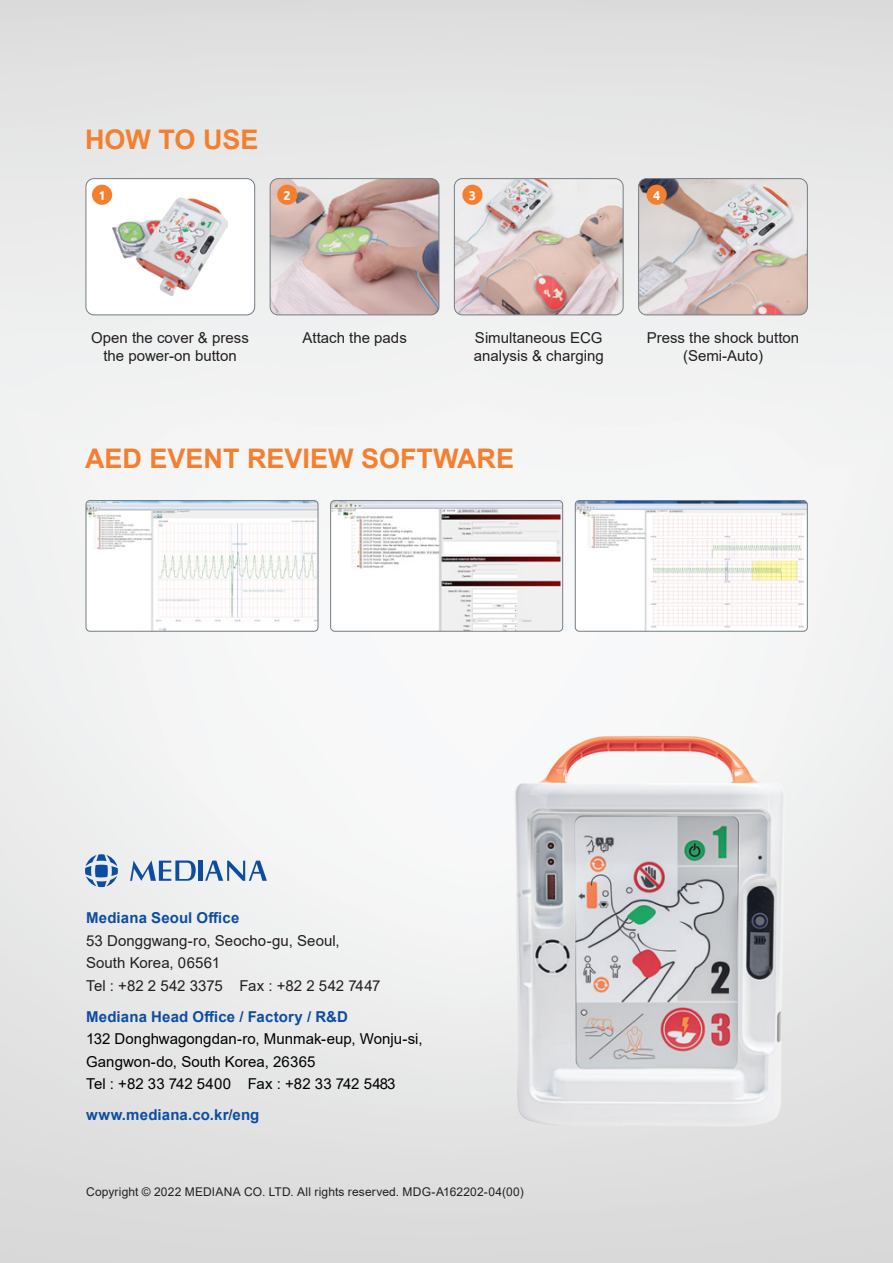
<style>
.page{position:relative;width:893px;height:1263px;background:#fff}
.page>*{position:absolute;margin:0;border:0;box-sizing:border-box;transform-origin:0 0}
.t1{font:700 27px "Arial";color:#f47f2f}
.t2{font:15px/18px "Arial";color:#231f20}
.t3{font:15px/22.5px "Arial";letter-spacing:.005em;color:#000}
.t4{font:700 15px "Arial";letter-spacing:.01em;color:#0d4da1}
.t5{font:700 12.75px "Ubuntu";color:#fff}
.t6{font:12px "Arial";letter-spacing:.015em;color:#231f20}
</style>
<div class="page">
<img style="left:0;top:0;width:893px;height:1263px">
<div style="left:86px;top:179px;width:169px;height:136px;background:#fff;border-radius:8px"></div>
<img style="left:113px;top:198px;width:115px;height:98px">
<div style="left:86px;top:178px;width:169px;height:137px;border:1px solid #727d83;border-radius:8px"></div>
<img style="left:270px;top:179px;width:169px;height:136px">
<div style="left:270px;top:178px;width:169px;height:137px;border:1px solid #727d83;border-radius:8px"></div>
<img style="left:454px;top:179px;width:169px;height:136px">
<div style="left:454px;top:178px;width:169px;height:137px;border:1px solid #727d83;border-radius:8px"></div>
<img style="left:639px;top:179px;width:168px;height:136px">
<div style="left:638px;top:178px;width:170px;height:137px;border:1px solid #727d83;border-radius:8px"></div>
<div style="left:92px;top:185px;width:20px;height:20px;background:#f47f2f;border-radius:50%"></div>
<div style="left:277px;top:185px;width:20px;height:20px;background:#f47f2f;border-radius:50%"></div>
<div style="left:462px;top:185px;width:21px;height:20px;background:#f47f2f;border-radius:50%"></div>
<div style="left:647px;top:185px;width:20px;height:20px;background:#f47f2f;border-radius:50%"></div>
<img style="left:86px;top:500px;width:232px;height:131px">
<div style="left:86px;top:500px;width:232px;height:131px;border:1px solid #727d83;border-radius:4px"></div>
<img style="left:331px;top:500px;width:232px;height:131px">
<div style="left:330px;top:500px;width:233px;height:131px;border:1px solid #727d83;border-radius:4px"></div>
<img style="left:575px;top:500px;width:232px;height:131px">
<div style="left:575px;top:500px;width:233px;height:131px;border:1px solid #727d83;border-radius:4px"></div>
<img style="left:493px;top:711px;width:317px;height:441px">
<svg style="left:130px;top:860px;width:66px;height:21px"></svg>
<hr style="left:198px;top:861px;width:4px;height:20px;background:#0d4da1">
<svg style="left:205px;top:860px;width:62px;height:21px"></svg>
<svg style="left:85px;top:854px;width:33px;height:33px"></svg>
<p class="t1" style="left:85px;top:120px;width:175px">HOW TO USE</p>
<p class="t5" style="left:98px;top:187px;width:9px">1</p>
<p class="t5" style="left:284px;top:187px;width:9px">2</p>
<p class="t5" style="left:469px;top:187px;width:9px">3</p>
<p class="t5" style="left:653px;top:187px;width:9px">4</p>
<p class="t2" style="left:91px;top:328px;width:159px;text-align:center">Open the cover &amp; press the power-on button</p>
<p class="t2" style="left:303px;top:328px;width:106px">Attach the pads</p>
<p class="t2" style="left:474px;top:328px;width:132px">Simultaneous ECG analysis &amp; charging</p>
<p class="t2" style="left:647px;top:328px;width:154px">Press the shock button</p>
<p class="t2" style="left:683px;top:346px;width:82px">(Semi-Auto)</p>
<p class="t1" style="left:85px;top:440px;width:431px">AED EVENT REVIEW SOFTWARE</p>
<p class="t4" style="left:86px;top:907px;width:155px">Mediana Seoul Office</p>
<p class="t2" style="left:86px;top:929px;width:255px;line-height:22.5px">53 Donggwang-ro, Seocho-gu, Seoul,<br>South Korea, 06561</p>
<p class="t2" style="left:86px;top:976px;width:296px">Tel : +82 2 542 3375 Fax : +82 2 542 7447</p>
<p class="t4" style="left:86px;top:1006px;width:263px">Mediana Head Office / Factory / R&amp;D</p>
<p class="t3" style="left:86px;top:1027px;width:338px">132 Donghwagongdan-ro, Munmak-eup, Wonju-si,<br>Gangwon-do, South Korea, 26365<br>Tel : +82 33 742 5400 Fax : +82 33 742 5483</p>
<p class="t4" style="left:86px;top:1104px;width:175px">www.mediana.co.kr/eng</p>
<p class="t6" style="left:86px;top:1183px;width:439px">Copyright © 2022 MEDIANA CO. LTD. All rights reserved. MDG-A162202-04(00)</p>
</div>
